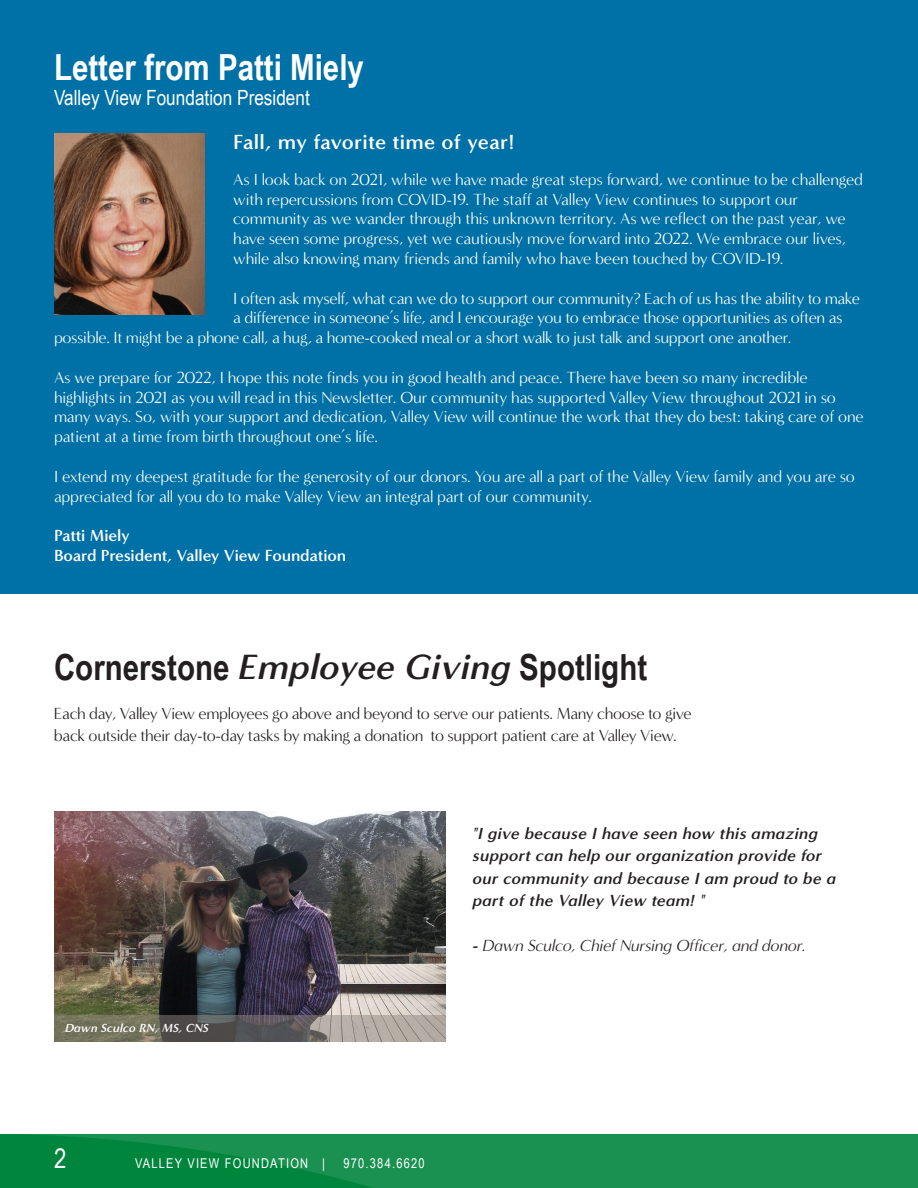
<style>
.page{position:relative;width:918px;height:1188px;background:#fff}
.page>*{position:absolute;margin:0;border:0;box-sizing:border-box;transform-origin:0 0}
.t1{font:700 36px "Arial Narrow";color:#231f20}
.t2{font:700 36px "Arial Narrow";color:#fff}
.t3{font:27px "Arial Narrow";color:#fff}
.t4{font:21px "Arial Narrow";color:#fff}
.t5{font:700 21px "Minerva Modern";letter-spacing:.01em;color:#fff}
.t6{font:16.5px/19.8px "Minerva Modern";letter-spacing:-.01em;color:#fff}
.t7{font:16.5px/22.5px "Minerva Modern";letter-spacing:-.02em;color:#231f20}
.t8{font:italic 700 16.5px/22.5px "Minerva Modern";letter-spacing:.01em;color:#231f20}
.t9{font:700 16.5px/19.8px "Minerva Modern";letter-spacing:-.01em;color:#fff}
.t10{font:italic 16.5px "Minerva Modern";letter-spacing:-.01em;color:#231f20}
.t11{font:13.5px "Arial Narrow";letter-spacing:.09em;color:#fff}
.t12{font:italic 700 12px "Minerva Modern";color:#fff}
.s1{font-family:"Minerva Modern";font-style:italic}
.s2{font-weight:700}
</style>
<div class="page">
<div style="left:0;top:1134px;width:918px;height:54px;background:#1a9150"></div>
<div style="left:0;top:0;width:918px;height:594px;background:#0071a6"></div>
<img style="left:54px;top:133px;width:151px;height:181px">
<img style="left:54px;top:811px;width:392px;height:204px">
<svg style="left:54px;top:1015px;width:392px;height:27px;background:#7c7870"></svg>
<svg style="left:0;top:1134px;width:373px;height:54px"></svg>
<h1 class="t2" style="left:54px;top:40px;width:312px">Letter from Patti Miely</h1>
<p class="t4" style="left:54px;top:83px;width:257px">Valley View Foundation President</p>
<p class="t5" style="left:233px;top:129px;width:283px">Fall, my favorite time of year!</p>
<p class="t6" style="left:233px;top:170px;width:631px">As I look back on 2021, while we have made great steps forward, we continue to be challenged with repercussions from COVID-19. The staff at Valley View continues to support our community as we wander through this unknown territory. As we reflect on the past year, we have seen some progress, yet we cautiously move forward into 2022. We embrace our lives, while also knowing many friends and family who have been touched by COVID-19.</p>
<p class="t6" style="left:233px;top:288px;width:628px">I often ask myself, what can we do to support our community? Each of us has the ability to make</p>
<p class="t6" style="left:233px;top:308px;width:611px">a difference in someone’s life, and I encourage you to embrace those opportunities as often as</p>
<p class="t6" style="left:54px;top:328px;width:739px">possible. It might be a phone call, a hug, a home-cooked meal or a short walk to just talk and support one another.</p>
<p class="t6" style="left:54px;top:368px;width:811px">As we prepare for 2022, I hope this note finds you in good health and peace. There have been so many incredible highlights in 2021 as you will read in this Newsletter. Our community has supported Valley View throughout 2021 in so many ways. So, with your support and dedication, Valley View will continue the work that they do best: taking care of one patient at a time from birth throughout one’s life.</p>
<p class="t6" style="left:54px;top:467px;width:802px">I extend my deepest gratitude for the generosity of our donors. You are all a part of the Valley View family and you are so appreciated for all you do to make Valley View an integral part of our community.</p>
<p class="t9" style="left:54px;top:526px;width:294px">Patti Miely<br>Board President, Valley View Foundation</p>
<h1 class="t1" style="left:54px;top:640px;width:595px">Cornerstone <span class="s1">Employee Giving</span> Spotlight</h1>
<p class="t7" style="left:54px;top:702px;width:639px">Each day, Valley View employees go above and beyond to serve our patients. Many choose to give back outside their day-to-day tasks by making a donation to support patient care at Valley View.</p>
<p class="t12" style="left:65px;top:1021px;width:145px">Dawn Sculco RN, MS, CNS</p>
<h2 class="t3" style="left:54px;top:1138px;width:14px">2</h2>
<p class="t11" style="left:135px;top:1153px;width:192px">VALLEY VIEW FOUNDATION |</p>
<p class="t11" style="left:344px;top:1153px;width:83px">970.384.6620</p>
<p class="t8" style="left:472px;top:822px;width:365px">"I give because I have seen how this amazing support can help our organization provide for our community and because I am proud to be a part of the Valley View team! "</p>
<p class="t10" style="left:472px;top:936px;width:335px"><span class="s2">-</span> Dawn Sculco, Chief Nursing Officer, and donor.</p>
</div>
